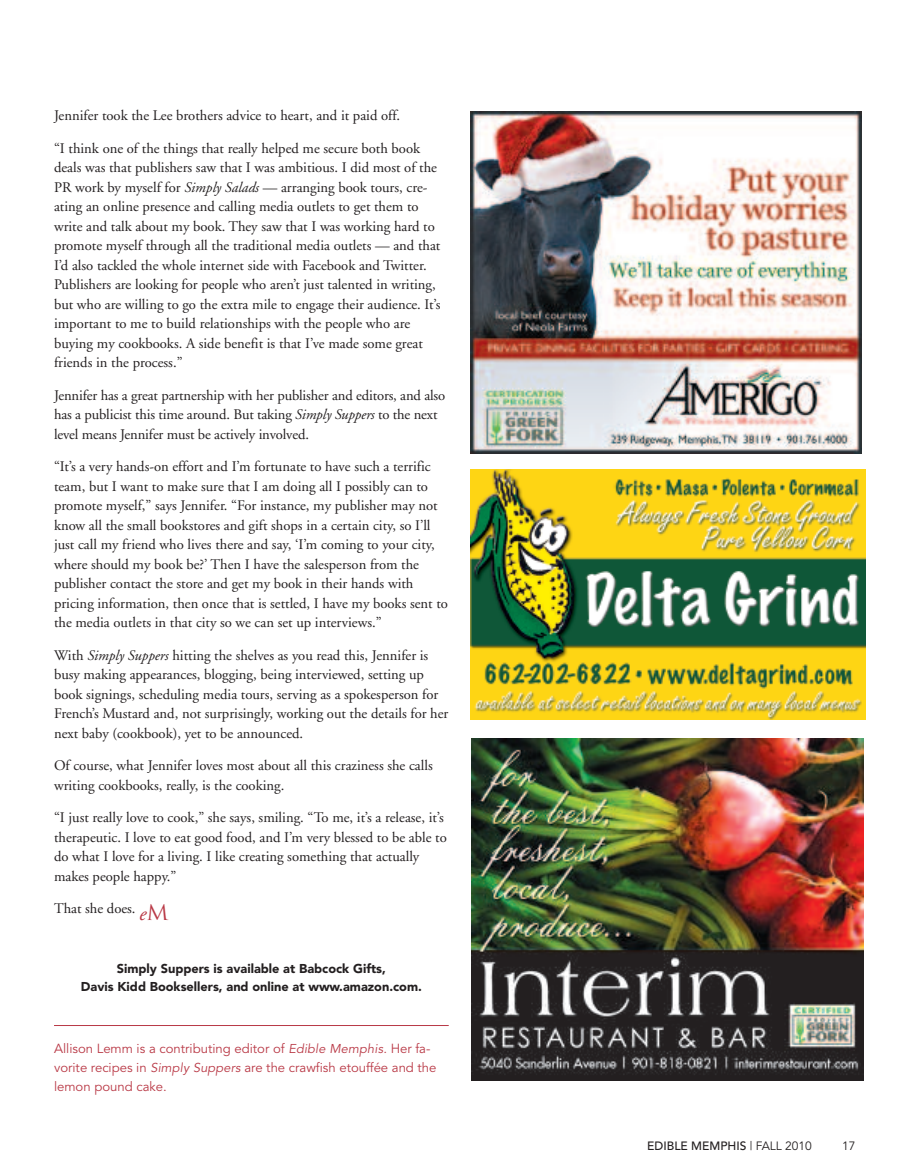
<style>
.page{position:relative;width:905px;height:1175px;background:#fff}
.page>*{position:absolute;margin:0;border:0;box-sizing:border-box;transform-origin:0 0}
.t1{font:14.7px/19.5px "Adobe Garamond";color:#231f20}
.t2{font:13.2px/18.8px "Avenir";color:#b93946}
.t3{font:900 12.75px/18px "Avenir";color:#231f20;text-align:center}
.t4{font:500 12px "Avenir";color:#231f20}
.t5{font:12px "Avenir";color:#231f20}
.s1{font-style:italic}
.s2{font-style:italic;font-size:21px;color:#b93946}
.s3{font-family:"Trajan";font-size:21px;color:#b93946}
.s4{font-style:italic;font-size:12.75px}
.s5{font-weight:400}
</style>
<div class="page">
<img style="left:470px;top:111px;width:391px;height:342px">
<hr style="left:54px;top:1025px;width:394px;height:1px;background:#b93946">
<img style="left:471px;top:738px;width:392px;height:342px">
<img style="left:470px;top:469px;width:395px;height:250px">
<p class="t1" style="left:54px;top:107px;width:347px">Jennifer took the Lee brothers advice to heart, and it paid off.</p>
<p class="t1" style="left:54px;top:139px;width:388px">“I think one of the things that really helped me secure both book deals was that publishers saw that I was ambitious. I did most of the PR work by myself for <span class="s1">Simply Salads</span> — arranging book tours, cre&shy;ating an online presence and calling media outlets to get them to write and talk about my book. They saw that I was working hard to promote myself through all the traditional media outlets — and that I’d also tackled the whole internet side with Facebook and Twitter.<br>Publishers are looking for people who aren’t just talented in writing, but who are willing to go the extra mile to engage their audience. It’s important to me to build relationships with the people who are buying my cookbooks. A side benefit is that I’ve made some great friends in the process.”</p>
<p class="t1" style="left:54px;top:386px;width:393px">Jennifer has a great partnership with her publisher and editors, and also has a publicist this time around. But taking <span class="s1">Simply Suppers</span> to the next level means Jennifer must be actively involved.</p>
<p class="t1" style="left:54px;top:458px;width:395px">“It’s a very hands-on effort and I’m fortunate to have such a terrific team, but I want to make sure that I am doing all I possibly can to promote myself,” says Jennifer. “For instance, my publisher may not know all the small bookstores and gift shops in a certain city, so I’ll just call my friend who lives there and say, ‘I’m coming to your city, where should my book be?’ Then I have the salesperson from the publisher contact the store and get my book in their hands with pricing information, then once that is settled, I have my books sent to the media outlets in that city so we can set up interviews.”</p>
<p class="t1" style="left:54px;top:646px;width:396px">With <span class="s1">Simply Suppers</span> hitting the shelves as you read this, Jennifer is busy making appearances, blogging, being interviewed, setting up book signings, scheduling media tours, serving as a spokesperson for French’s Mustard and, not surprisingly, working out the details for her next baby (cookbook), yet to be announced.</p>
<p class="t1" style="left:54px;top:757px;width:380px">Of course, what Jennifer loves most about all this craziness she calls writing cookbooks, really, is the cooking.</p>
<p class="t1" style="left:54px;top:809px;width:394px">“I just really love to cook,” she says, smiling. “To me, it’s a release, it’s therapeutic. I love to eat good food, and I’m very blessed to be able to do what I love for a living. I like creating something that actually makes people happy.”</p>
<p class="t1" style="left:54px;top:900px;width:116px">That she does. <span class="s2">e</span><span class="s3">M</span></p>
<p class="t3" style="left:81px;top:960px;width:342px">Simply Suppers is available at Babcock Gifts,<br>Davis Kidd Booksellers, and online at www.amazon.com.</p>
<p class="t2" style="left:54px;top:1040px;width:384px">Allison Lemm is a contributing editor of <span class="s4">Edible Memphis.</span> Her fa&shy;vorite recipes in <span class="s4">Simply Suppers</span> are the crawfish etouffée and the lemon pound cake.</p>
<p class="t4" style="left:647px;top:1140px;width:166px">EDIBLE MEMPHIS <span class="s5">| FALL 2010</span></p>
<p class="t5" style="left:842px;top:1140px;width:15px">17</p>
</div>
